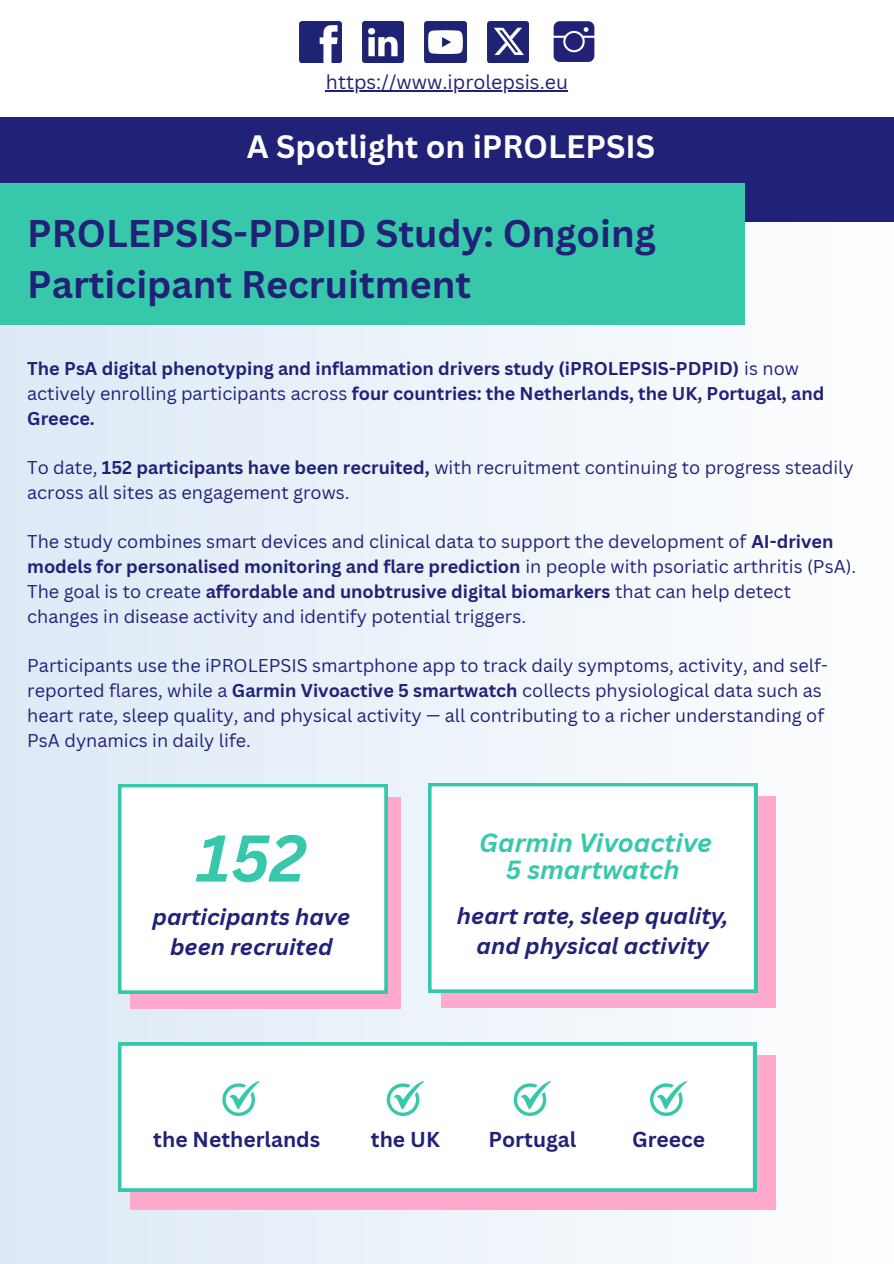
<style>
.page{position:relative;width:894px;height:1264px;background:#fff}
.page>*{position:absolute;margin:0;border:0;box-sizing:border-box;transform-origin:0 0}
.t1{font:italic 700 64.5px "Canva Sans";color:#37c8ab}
.t2{font:700 37.5px/51.8px "Canva Sans";color:#212177}
.t3{font:700 31.5px "Canva Sans";color:#fff}
.t4{font:italic 700 25.5px/27.9px "Canva Sans";color:#37c8ab;text-align:center}
.t5{font:italic 700 22.5px/30.5px "Canva Sans";color:#212177;text-align:center}
.t6{font:italic 700 22.5px/30.5px "Canva Sans";color:#212178;text-align:center}
.t7{font:700 21px "Canva Sans";color:#212178}
.t8{font:19.5px "Canva Sans";color:#212177}
.t9{font:18px/24.8px "Canva Sans";color:#212178}
.t10{font:700 18px/24.8px "Canva Sans";color:#212178}
.s1{font-weight:400}
.s2{font-weight:700}
</style>
<div class="page">
<div style="left:0;top:203px;width:893px;height:1060px;background:linear-gradient(to right,#dde9f6,#fdfdfe)"></div>
<div style="left:131px;top:1055px;width:644px;height:155px;background:#fac"></div>
<div style="left:118px;top:1042px;width:638px;height:148px;background:#fff"></div>
<div style="left:131px;top:797px;width:269px;height:211px;background:#fac"></div>
<div style="left:118px;top:784px;width:269px;height:209px;background:#fff"></div>
<div style="left:0;top:117px;width:893px;height:104px;background:#212178"></div>
<div style="left:0;top:183px;width:744px;height:142px;background:#37c8ab"></div>
<hr style="left:326px;top:90px;width:242px;height:1px;background:#212177">
<img style="left:299px;top:21px;width:42px;height:42px">
<img style="left:362px;top:21px;width:41px;height:42px">
<img style="left:424px;top:21px;width:42px;height:42px">
<img style="left:487px;top:21px;width:41px;height:42px">
<svg style="left:553px;top:21px;width:41px;height:41px;background:#42428c"></svg>
<svg style="left:222px;top:1080px;width:37px;height:35px"></svg>
<svg style="left:386px;top:1080px;width:38px;height:35px"></svg>
<svg style="left:513px;top:1080px;width:37px;height:35px"></svg>
<svg style="left:649px;top:1080px;width:38px;height:35px"></svg>
<div style="left:441px;top:796px;width:334px;height:211px;background:#fac"></div>
<div style="left:428px;top:783px;width:328px;height:209px;background:#fff"></div>
<p class="t8" style="left:326px;top:68px;width:243px">https://www.iprolepsis.eu</p>
<p class="t3" style="left:247px;top:124px;width:409px">A Spotlight on iPROLEPSIS</p>
<h3 class="t2" style="left:27px;top:206px;width:629px">PROLEPSIS-PDPID Study: Ongoing<br>Participant Recruitment</h3>
<p class="t10" style="left:27px;top:355px;width:798px">The PsA digital phenotyping and inflammation drivers study (iPROLEPSIS-PDPID) <span class="s1">is now actively enrolling participants across</span> four countries: the Netherlands, the UK, Portugal, and<br>Greece.</p>
<p class="t9" style="left:27px;top:455px;width:827px">To date, <span class="s2">152 participants have been recruited,</span> with recruitment continuing to progress steadily across all sites as engagement grows.</p>
<p class="t9" style="left:27px;top:529px;width:830px">The study combines smart devices and clinical data to support the development of <span class="s2">AI-driven models for personalised monitoring and flare prediction</span> in people with psoriatic arthritis (PsA).<br>The goal is to create <span class="s2">affordable and unobtrusive digital biomarkers</span> that can help detect changes in disease activity and identify potential triggers.</p>
<p class="t9" style="left:27px;top:653px;width:801px">Participants use the iPROLEPSIS smartphone app to track daily symptoms, activity, and self&shy;reported flares, while a <span class="s2">Garmin Vivoactive 5 smartwatch</span> collects physiological data such as heart rate, sleep quality, and physical activity — all contributing to a richer understanding of PsA dynamics in daily life.</p>
<p class="t1" style="left:197px;top:812px;width:110px">152</p>
<h1 class="t6" style="left:152px;top:900px;width:199px">participants have been recruited</h1>
<h5 class="t4" style="left:479px;top:827px;width:234px">Garmin Vivoactive<br>5 smartwatch</h5>
<p class="t5" style="left:457px;top:899px;width:273px">heart rate, sleep quality, and physical activity</p>
<h5 class="t7" style="left:153px;top:1124px;width:168px">the Netherlands</h5>
<h4 class="t7" style="left:371px;top:1124px;width:71px">the UK</h4>
<h5 class="t7" style="left:488px;top:1124px;width:89px">Portugal</h5>
<p class="t7" style="left:632px;top:1124px;width:75px">Greece</p>
</div>
